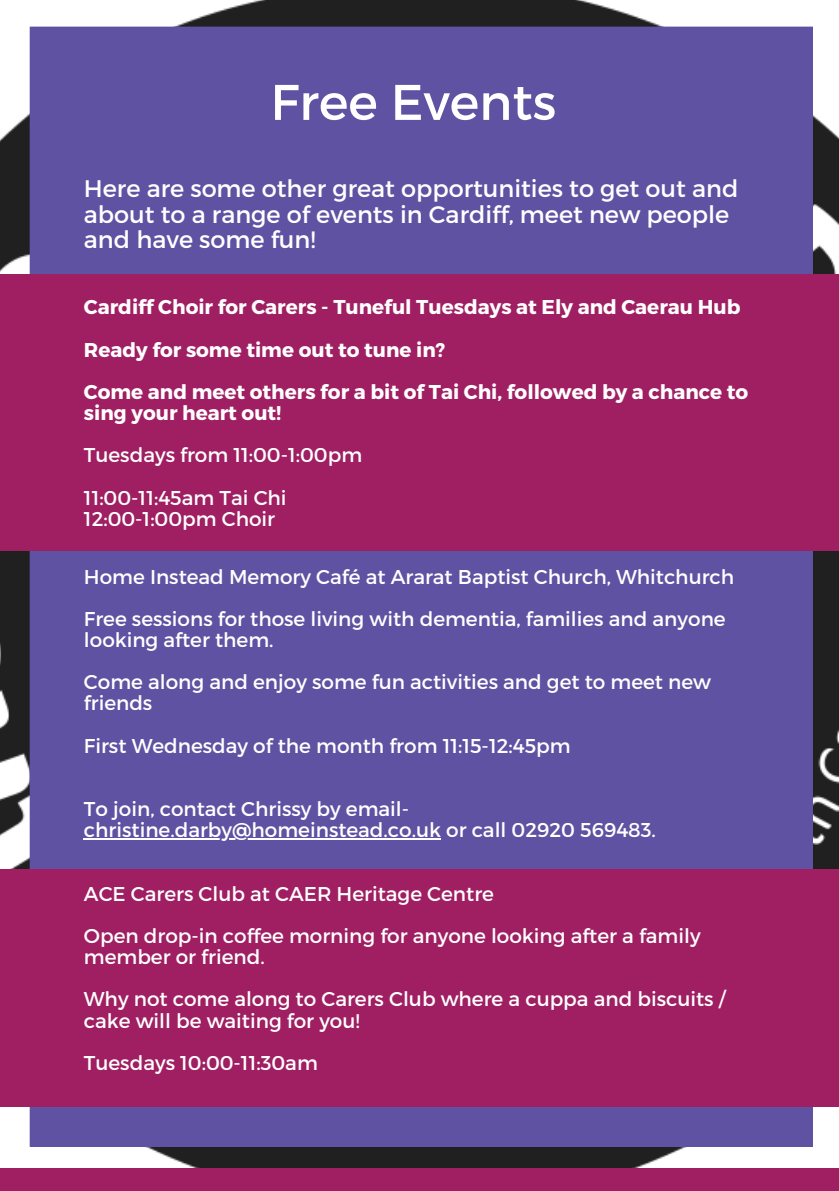
<style>
.page{position:relative;width:839px;height:1191px;background:#fff}
.page>*{position:absolute;margin:0;border:0;box-sizing:border-box;transform-origin:0 0}
.t1{font:50px "Montserrat";color:#fff}
.t2{font:24px/25.4px "Montserrat";color:#fff}
.t3{font:20px/21.2px "Montserrat";color:#fff}
.t4{font:700 20px/21.2px "Montserrat";color:#fff}
</style>
<div class="page">
<img style="left:0;top:0;width:838px;height:1168px">
<div style="left:0;top:1168px;width:838px;height:23px;background:#9f1f62"></div>
<div style="left:30px;top:27px;width:782px;height:1120px;background:#5f52a2"></div>
<div style="left:0;top:275px;width:838px;height:276px;background:#9f1f62"></div>
<div style="left:0;top:869px;width:838px;height:237px;background:#9f1f62"></div>
<hr style="left:84px;top:839px;width:357px;height:1px;background:#fff">
<p class="t1" style="left:270px;top:70px;width:287px">Free Events</p>
<p class="t2" style="left:84px;top:175px;width:655px">Here are some other great opportunities to get out and about to a range of events in Cardiff, meet new people and have some fun!</p>
<p class="t4" style="left:84px;top:296px;width:658px">Cardiff Choir for Carers - Tuneful Tuesdays at Ely and Caerau Hub</p>
<p class="t4" style="left:84px;top:338px;width:363px">Ready for some time out to tune in?</p>
<p class="t4" style="left:84px;top:380px;width:665px">Come and meet others for a bit of Tai Chi, followed by a chance to sing your heart out!</p>
<p class="t3" style="left:84px;top:444px;width:280px">Tuesdays from 11:00-1:00pm</p>
<p class="t3" style="left:84px;top:486px;width:204px">11:00-11:45am Tai Chi</p>
<p class="t3" style="left:84px;top:507px;width:193px">12:00-1:00pm Choir</p>
<p class="t3" style="left:84px;top:565px;width:651px">Home Instead Memory Café at Ararat Baptist Church, Whitchurch</p>
<p class="t3" style="left:84px;top:607px;width:643px">Free sessions for those living with dementia, families and anyone looking after them.</p>
<p class="t3" style="left:84px;top:671px;width:628px">Come along and enjoy some fun activities and get to meet new friends</p>
<p class="t3" style="left:84px;top:734px;width:488px">First Wednesday of the month from 11:15-12:45pm</p>
<p class="t3" style="left:84px;top:797px;width:573px">To join, contact Chrissy by email&shy;christine.darby@homeinstead.co.uk or call 02920 569483.</p>
<p class="t3" style="left:84px;top:882px;width:411px">ACE Carers Club at CAER Heritage Centre</p>
<p class="t3" style="left:84px;top:924px;width:618px">Open drop-in coffee morning for anyone looking after a family member or friend.</p>
<p class="t3" style="left:84px;top:988px;width:643px">Why not come along to Carers Club where a cuppa and biscuits / cake will be waiting for you!</p>
<p class="t3" style="left:84px;top:1051px;width:235px">Tuesdays 10:00-11:30am</p>
</div>
